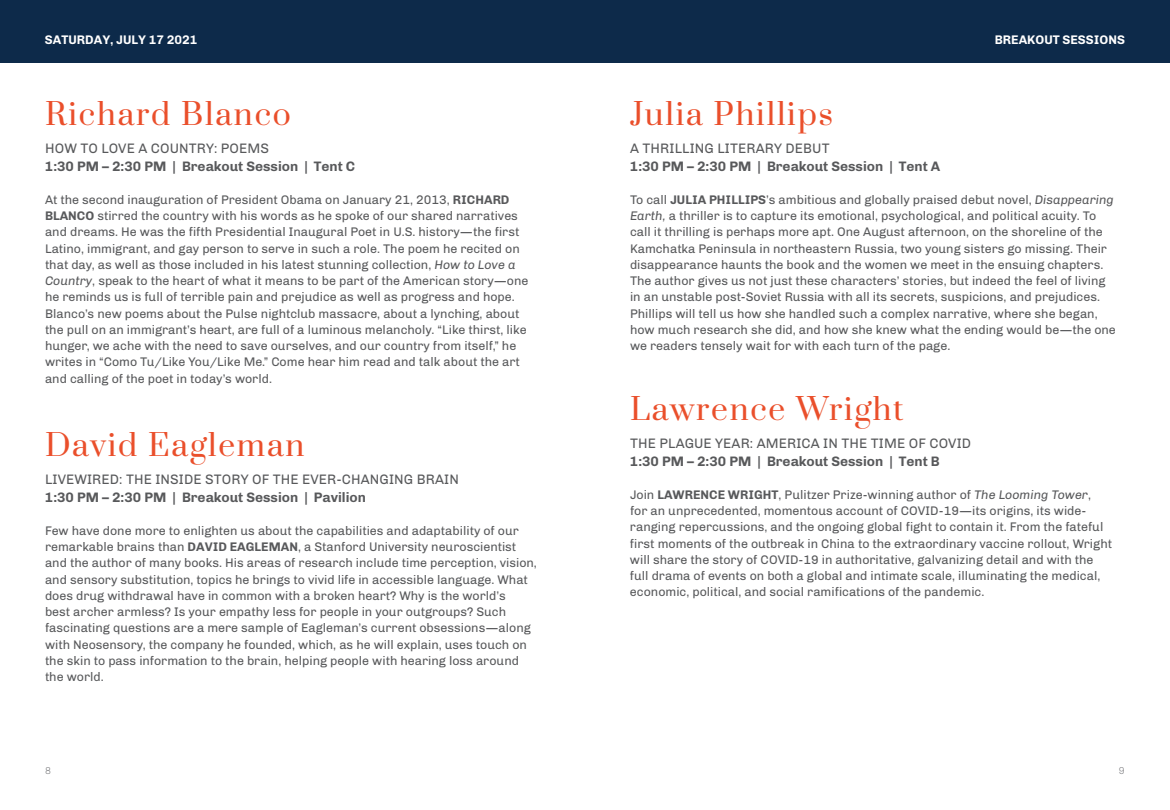
<style>
.page{position:relative;width:1170px;height:810px;background:#fff}
.page>*{position:absolute;margin:0;border:0;box-sizing:border-box;transform-origin:0 0}
.t1{font:30px "Prata";letter-spacing:.06em;color:#ea4f2b}
.t2{font:700 13.75px "Chivo";color:#58595b}
.t3{font:13.75px "Chivo";letter-spacing:.01em;color:#58595b}
.t4{font:12.5px/16.2px "Chivo";color:#58595b}
.t5{font:700 12.5px "Chivo";color:#fff}
.t6{font:300 10px "Chivo";color:#6d6e71}
.s1{font-weight:700}
.s2{font-style:italic}
</style>
<div class="page">
<div style="left:0;top:0;width:1170px;height:63px;background:#0d2a4a"></div>
<p class="t5" style="left:45px;top:33px;width:154px">SATURDAY, JULY 17 2021</p>
<h1 class="t1" style="left:45px;top:95px;width:247px">Richard Blanco</h1>
<p class="t3" style="left:45px;top:140px;width:225px">HOW TO LOVE A COUNTRY: POEMS</p>
<p class="t2" style="left:45px;top:159px;width:312px">1:30 PM – 2:30 PM | Breakout Session | Tent C</p>
<p class="t4" style="left:45px;top:192px;width:485px">At the second inauguration of President Obama on January 21, 2013, <span class="s1">RICHARD BLANCO</span> stirred the country with his words as he spoke of our shared narratives and dreams. He was the fifth Presidential Inaugural Poet in U.S. history—the first Latino, immigrant, and gay person to serve in such a role. The poem he recited on that day, as well as those included in his latest stunning collection, <span class="s2">How to Love a Country</span>, speak to the heart of what it means to be part of the American story—one he reminds us is full of terrible pain and prejudice as well as progress and hope.<br>Blanco’s new poems about the Pulse nightclub massacre, about a lynching, about the pull on an immigrant’s heart, are full of a luminous melancholy. “Like thirst, like hunger, we ache with the need to save ourselves, and our country from itself,” he writes in “Como Tu/Like You/Like Me.” Come hear him read and talk about the art and calling of the poet in today’s world.</p>
<h1 class="t1" style="left:45px;top:426px;width:261px">David Eagleman</h1>
<p class="t3" style="left:45px;top:471px;width:415px">LIVEWIRED: THE INSIDE STORY OF THE EVER-CHANGING BRAIN</p>
<p class="t2" style="left:45px;top:490px;width:323px">1:30 PM – 2:30 PM | Breakout Session | Pavilion</p>
<p class="t4" style="left:45px;top:523px;width:493px">Few have done more to enlighten us about the capabilities and adaptability of our remarkable brains than <span class="s1">DAVID EAGLEMAN</span>, a Stanford University neuroscientist and the author of many books. His areas of research include time perception, vision, and sensory substitution, topics he brings to vivid life in accessible language. What does drug withdrawal have in common with a broken heart? Why is the world’s<br>best archer armless? Is your empathy less for people in your outgroups? Such fascinating questions are a mere sample of Eagleman’s current obsessions—along with Neosensory, the company he founded, which, as he will explain, uses touch on the skin to pass information to the brain, helping people with hearing loss around the world.</p>
<p class="t5" style="left:995px;top:33px;width:132px">BREAKOUT SESSIONS</p>
<h1 class="t1" style="left:630px;top:95px;width:204px">Julia Phillips</h1>
<p class="t3" style="left:630px;top:140px;width:201px">A THRILLING LITERARY DEBUT</p>
<p class="t2" style="left:630px;top:159px;width:312px">1:30 PM – 2:30 PM | Breakout Session | Tent A</p>
<p class="t4" style="left:630px;top:192px;width:487px">To call <span class="s1">JULIA PHILLIPS</span>’s ambitious and globally praised debut novel, <span class="s2">Disappearing Earth,</span> a thriller is to capture its emotional, psychological, and political acuity. To call it thrilling is perhaps more apt. One August afternoon, on the shoreline of the Kamchatka Peninsula in northeastern Russia, two young sisters go missing. Their disappearance haunts the book and the women we meet in the ensuing chapters.<br>The author gives us not just these characters’ stories, but indeed the feel of living in an unstable post-Soviet Russia with all its secrets, suspicions, and prejudices.<br>Phillips will tell us how she handled such a complex narrative, where she began, how much research she did, and how she knew what the ending would be—the one we readers tensely wait for with each turn of the page.</p>
<h1 class="t1" style="left:630px;top:390px;width:275px">Lawrence Wright</h1>
<p class="t3" style="left:630px;top:435px;width:343px">THE PLAGUE YEAR: AMERICA IN THE TIME OF COVID</p>
<p class="t2" style="left:630px;top:454px;width:311px">1:30 PM – 2:30 PM | Breakout Session | Tent B</p>
<p class="t4" style="left:630px;top:487px;width:484px">Join <span class="s1">LAWRENCE WRIGHT</span>, Pulitzer Prize-winning author of <span class="s2">The Looming Tower</span>,<br>for an unprecedented, momentous account of COVID-19—its origins, its wide&shy;ranging repercussions, and the ongoing global fight to contain it. From the fateful first moments of the outbreak in China to the extraordinary vaccine rollout, Wright will share the story of COVID-19 in authoritative, galvanizing detail and with the full drama of events on both a global and intimate scale, illuminating the medical, economic, political, and social ramifications of the pandemic.</p>
<p class="t6" style="left:45px;top:765px;width:8px">8</p>
<p class="t6" style="left:1119px;top:765px;width:8px">9</p>
</div>
